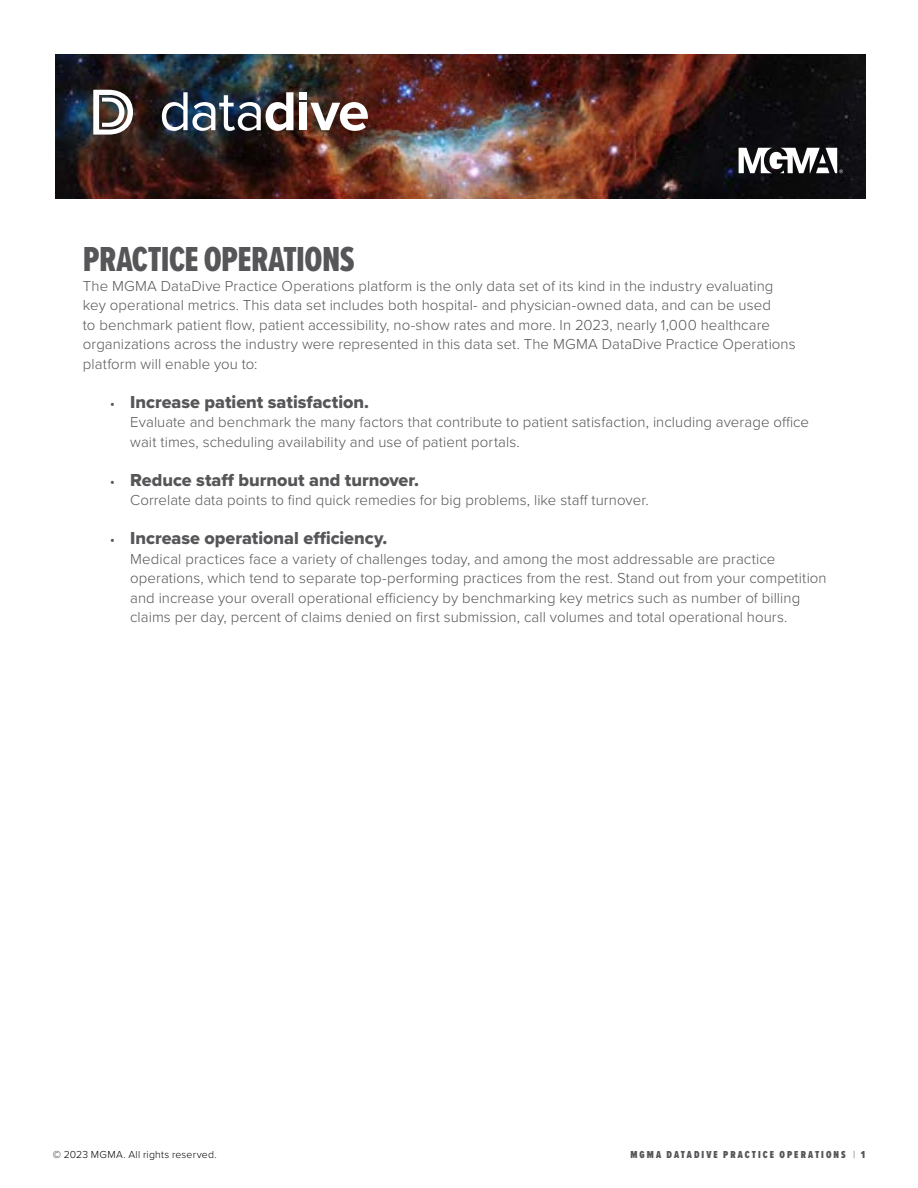
<style>
.page{position:relative;width:918px;height:1188px;background:#fff}
.page>*{position:absolute;margin:0;border:0;box-sizing:border-box;transform-origin:0 0}
.t1{font:36px "Proxima Nova Ex Cn Extrabld";letter-spacing:-.015em;color:#565659}
.t2{font:18px "Proxima Nova Extrabld";color:#565659}
.t3{font:300 15px/19.5px "Proxima Nova";letter-spacing:.005em;color:#565659}
.t4{font:900 10.5px "Proxima Nova Ex Cn";letter-spacing:.2em;color:#565659}
.t5{font:300 10.5px "Proxima Nova";letter-spacing:.02em;color:#000}
.s1{font-family:"Proxima Nova";font-weight:300;font-size:15px}
.s2{font-family:"Proxima Nova";font-weight:300}
</style>
<div class="page">
<img style="left:55px;top:54px;width:810px;height:145px">
<svg style="left:93px;top:90px;width:40px;height:45px"></svg>
<img style="left:162px;top:92px;width:131px;height:39px">
<svg style="left:310px;top:102px;width:58px;height:29px"></svg>
<div style="left:299px;top:103px;width:8px;height:27px;background:#fff"></div>
<div style="left:299px;top:92px;width:8px;height:7px;background:#fff"></div>
<svg style="left:739px;top:148px;width:104px;height:25px"></svg>
<h1 class="t1" style="left:83px;top:233px;width:273px">PRACTICE OPERATIONS</h1>
<p class="t3" style="left:83px;top:275px;width:714px">The MGMA DataDive Practice Operations platform is the only data set of its kind in the industry evaluating key operational metrics. This data set includes both hospital- and physician-owned data, and can be used<br>to benchmark patient flow, patient accessibility, no-show rates and more. In 2023, nearly 1,000 healthcare organizations across the industry were represented in this data set. The MGMA DataDive Practice Operations platform will enable you to:</p>
<p class="t2" style="left:110px;top:389px;width:261px"><span class="s1">•</span> Increase patient satisfaction.</p>
<p class="t3" style="left:130px;top:412px;width:680px">Evaluate and benchmark the many factors that contribute to patient satisfaction, including average office wait times, scheduling availability and use of patient portals.</p>
<p class="t2" style="left:110px;top:467px;width:311px"><span class="s1">•</span> Reduce staff burnout and turnover.</p>
<p class="t3" style="left:130px;top:490px;width:520px">Correlate data points to find quick remedies for big problems, like staff turnover.</p>
<p class="t2" style="left:110px;top:525px;width:279px"><span class="s1">•</span> Increase operational efficiency.</p>
<p class="t3" style="left:130px;top:548px;width:698px">Medical practices face a variety of challenges today, and among the most addressable are practice operations, which tend to separate top-performing practices from the rest. Stand out from your competition and increase your overall operational efficiency by benchmarking key metrics such as number of billing claims per day, percent of claims denied on first submission, call volumes and total operational hours.</p>
<p class="t5" style="left:53px;top:1146px;width:165px">© 2023 MGMA. All rights reserved.</p>
<p class="t4" style="left:630px;top:1146px;width:236px">MGMA DATADIVE PRACTICE OPERATIONS <span class="s2">|</span> 1</p>
</div>
